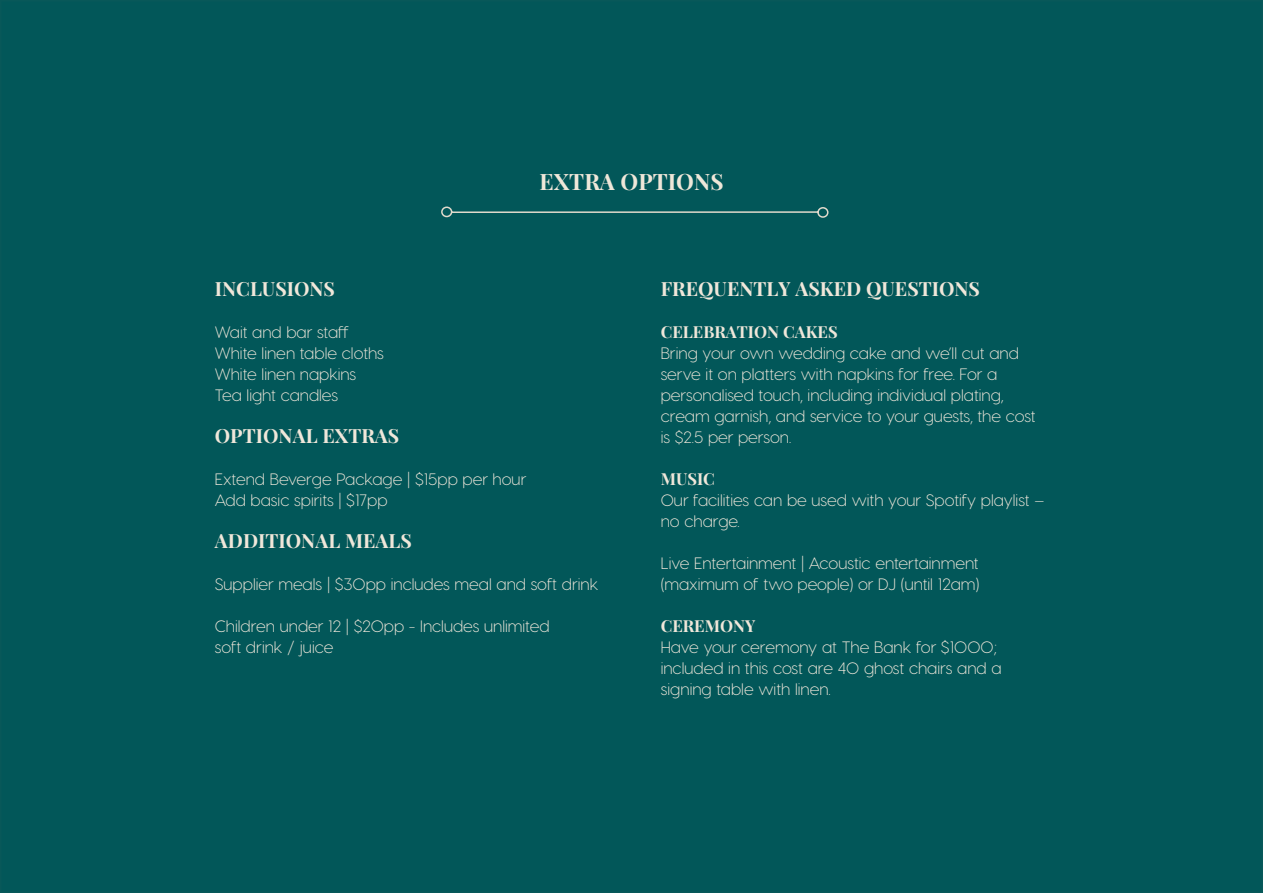
<style>
.page{position:relative;width:1263px;height:893px;background:#fff}
.page>*{position:absolute;margin:0;border:0;box-sizing:border-box;transform-origin:0 0}
.t1{font:22.5px "Neothic";color:#efe7d9}
.t2{font:19.5px "Neothic";color:#f0e7da}
.t3{font:300 16.5px/21px "Visby CF";color:#f0e7da}
.t4{font:16.5px "Neothic";color:#f0e7da}
</style>
<div class="page">
<div style="left:1px;top:1px;width:1261px;height:891px;background:#025759"></div>
<svg style="left:441px;top:206px;width:388px;height:12px"></svg>
<h1 class="t1" style="left:539px;top:168px;width:185px">EXTRA OPTIONS</h1>
<p class="t2" style="left:215px;top:277px;width:122px">INCLUSIONS</p>
<p class="t3" style="left:215px;top:321px;width:171px">Wait and bar staff<br>White linen table cloths<br>White linen napkins<br>Tea light candles</p>
<p class="t2" style="left:215px;top:424px;width:186px">OPTIONAL EXTRAS</p>
<p class="t3" style="left:215px;top:468px;width:313px">Extend Beverge Package | $15pp per hour<br>Add basic spirits | $17pp</p>
<p class="t2" style="left:215px;top:529px;width:199px">ADDITIONAL MEALS</p>
<p class="t3" style="left:215px;top:573px;width:385px">Supplier meals | $30pp includes meal and soft drink</p>
<p class="t3" style="left:215px;top:615px;width:336px">Children under 12 | $20pp - Includes unlimited soft drink / juice</p>
<p class="t2" style="left:661px;top:277px;width:321px">FREQUENTLY ASKED QUESTIONS</p>
<p class="t4" style="left:661px;top:322px;width:178px">CELEBRATION CAKES</p>
<p class="t3" style="left:661px;top:342px;width:376px">Bring your own wedding cake and we’ll cut and serve it on platters with napkins for free. For a personalised touch, including individual plating, cream garnish, and service to your guests, the cost is $2.5 per person.</p>
<p class="t4" style="left:661px;top:469px;width:56px">MUSIC</p>
<p class="t3" style="left:661px;top:489px;width:385px">Our facilities can be used with your Spotify playlist – no charge.</p>
<p class="t3" style="left:661px;top:552px;width:320px">Live Entertainment | Acoustic entertainment (maximum of two people) or DJ (until 12am)</p>
<p class="t4" style="left:661px;top:616px;width:96px">CEREMONY</p>
<p class="t3" style="left:661px;top:636px;width:342px">Have your ceremony at The Bank for $1000; included in this cost are 40 ghost chairs and a signing table with linen.</p>
</div>
